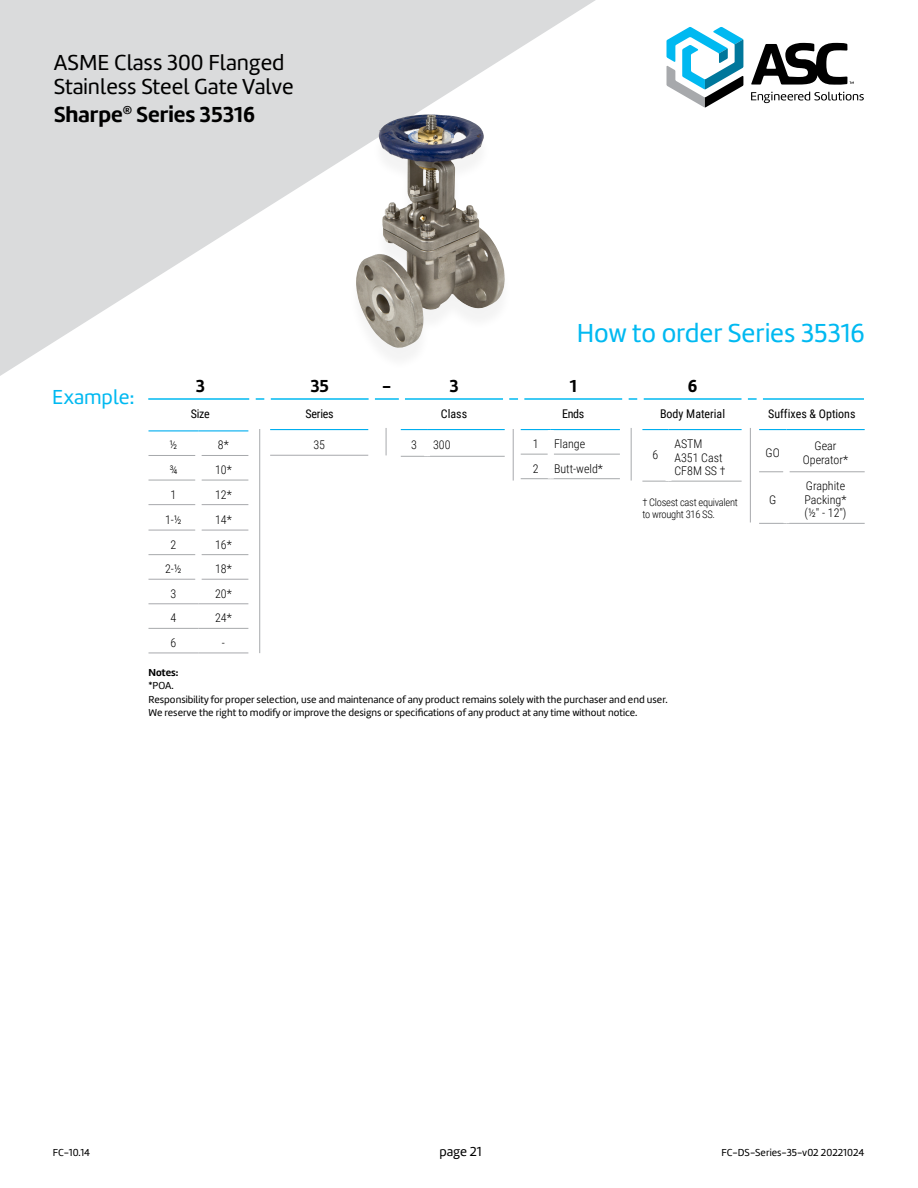
<style>
.page{position:relative;width:918px;height:1188px;background:#fff}
.page>*{position:absolute;margin:0;border:0;box-sizing:border-box;transform-origin:0 0}
.Figure_Descriptive{font:27px "Marine";color:#00b9f1}
.t1{font:22.5px/24px "Marine";color:#000}
.Figure_Descriptive-2{font:700 22.5px "Marine";color:#000}
.Figure_Descriptive-3{font:21px "Marine";color:#00b9f1}
.MS_Descriptive_-_Ins{font:700 18px "Marine";color:#000}
.Submittal_Code_Date{font:13.5px "Marine";color:#000}
.t2{font:300 12px/13.5px "Roboto Condensed";color:#000}
.t3{font:12px "Roboto Condensed";color:#000}
.Notes_Copy{font:10.5px/13.5px "Marine";color:#000}
.t4{font:300 10.5px/12px "Roboto Condensed";letter-spacing:-.025em;color:#000}
.Submittal_Code_Date-2{font:10.5px "Marine";color:#000}
.s1{font-weight:700}
</style>
<div class="page">
<svg style="left:751px;top:43px;width:113px;height:60px"></svg>
<svg style="left:667px;top:27px;width:76px;height:80px"></svg>
<svg style="left:0;top:0;width:596px;height:376px;fill:#dadbdc"></svg>
<div style="left:348px;top:121px;width:165px;height:250px;background:#fff"></div>
<img style="left:356px;top:114px;width:149px;height:234px">
<svg style="left:401px;top:456px;width:26px;height:1px"></svg>
<hr style="left:427px;top:456px;width:78px;height:1px;background:#a7a9ac">
<svg style="left:401px;top:429px;width:26px;height:1px"></svg>
<hr style="left:427px;top:429px;width:78px;height:1px;background:#00aeef">
<svg style="left:521px;top:430px;width:99px;height:25px"></svg>
<hr style="left:521px;top:478px;width:30px;height:1px;background:#a7a9ac">
<hr style="left:521px;top:429px;width:30px;height:1px;background:#00aeef">
<hr style="left:551px;top:429px;width:69px;height:1px;background:#00aeef">
<hr style="left:554px;top:454px;width:66px;height:1px;background:#a7a9ac">
<hr style="left:551px;top:478px;width:69px;height:1px;background:#a7a9ac">
<div style="left:548px;top:430px;width:6px;height:24px;background:#fff"></div>
<div style="left:548px;top:454px;width:6px;height:25px;background:#fff"></div>
<hr style="left:270px;top:455px;width:98px;height:1px;background:#a7a9ac">
<hr style="left:270px;top:429px;width:98px;height:1px;background:#00aeef">
<hr style="left:259px;top:429px;width:1px;height:224px;background:#a7a9ac">
<svg style="left:386px;top:428px;width:1px;height:27px"></svg>
<hr style="left:631px;top:428px;width:1px;height:53px;background:#a7a9ac">
<hr style="left:513px;top:429px;width:1px;height:52px;background:#a7a9ac">
<svg style="left:642px;top:481px;width:27px;height:1px"></svg>
<hr style="left:669px;top:481px;width:73px;height:1px;background:#a7a9ac">
<svg style="left:642px;top:429px;width:27px;height:1px"></svg>
<hr style="left:669px;top:429px;width:73px;height:1px;background:#00aeef">
<hr style="left:750px;top:428px;width:1px;height:94px;background:#a7a9ac">
<svg style="left:759px;top:472px;width:24px;height:1px"></svg>
<hr style="left:789px;top:472px;width:76px;height:1px;background:#a7a9ac">
<svg style="left:759px;top:523px;width:27px;height:1px"></svg>
<hr style="left:786px;top:523px;width:79px;height:1px;background:#a7a9ac">
<svg style="left:759px;top:429px;width:27px;height:1px"></svg>
<hr style="left:786px;top:429px;width:79px;height:1px;background:#00aeef">
<hr style="left:148px;top:455px;width:47px;height:1px;background:#a7a9ac">
<hr style="left:201px;top:455px;width:47px;height:1px;background:#a7a9ac">
<hr style="left:148px;top:480px;width:47px;height:1px;background:#a7a9ac">
<hr style="left:201px;top:480px;width:47px;height:1px;background:#a7a9ac">
<hr style="left:148px;top:504px;width:47px;height:1px;background:#a7a9ac">
<hr style="left:201px;top:504px;width:47px;height:1px;background:#a7a9ac">
<hr style="left:148px;top:530px;width:47px;height:1px;background:#a7a9ac">
<hr style="left:201px;top:530px;width:47px;height:1px;background:#a7a9ac">
<hr style="left:148px;top:554px;width:47px;height:1px;background:#a7a9ac">
<hr style="left:201px;top:554px;width:47px;height:1px;background:#a7a9ac">
<hr style="left:148px;top:579px;width:47px;height:1px;background:#a7a9ac">
<hr style="left:201px;top:579px;width:47px;height:1px;background:#a7a9ac">
<hr style="left:148px;top:604px;width:50px;height:1px;background:#a7a9ac">
<hr style="left:198px;top:604px;width:50px;height:1px;background:#a7a9ac">
<hr style="left:148px;top:628px;width:50px;height:1px;background:#a7a9ac">
<hr style="left:198px;top:628px;width:50px;height:1px;background:#a7a9ac">
<hr style="left:148px;top:653px;width:50px;height:1px;background:#a7a9ac">
<hr style="left:198px;top:653px;width:50px;height:1px;background:#a7a9ac">
<hr style="left:148px;top:430px;width:50px;height:1px;background:#00aeef">
<hr style="left:198px;top:430px;width:50px;height:1px;background:#00aeef">
<hr style="left:148px;top:398px;width:101px;height:2px;background:#00b9f1">
<svg style="left:255px;top:398px;width:10px;height:2px"></svg>
<hr style="left:271px;top:398px;width:98px;height:2px;background:#00b9f1">
<hr style="left:375px;top:398px;width:24px;height:2px;background:#00b9f1">
<hr style="left:405px;top:398px;width:98px;height:2px;background:#00b9f1">
<svg style="left:509px;top:398px;width:9px;height:2px"></svg>
<hr style="left:524px;top:398px;width:98px;height:2px;background:#00b9f1">
<svg style="left:628px;top:398px;width:9px;height:2px"></svg>
<hr style="left:643px;top:398px;width:99px;height:2px;background:#00b9f1">
<svg style="left:748px;top:398px;width:9px;height:2px"></svg>
<hr style="left:763px;top:398px;width:101px;height:2px;background:#00b9f1">
<div style="left:249px;top:372px;width:6px;height:27px;background:#fff"></div>
<div style="left:265px;top:372px;width:6px;height:27px;background:#fff"></div>
<div style="left:369px;top:372px;width:6px;height:27px;background:#fff"></div>
<div style="left:399px;top:372px;width:6px;height:27px;background:#fff"></div>
<div style="left:503px;top:372px;width:6px;height:27px;background:#fff"></div>
<div style="left:518px;top:372px;width:6px;height:27px;background:#fff"></div>
<p class="t1" style="left:54px;top:51px;width:241px">ASME Class 300 Flanged<br>Stainless Steel Gate Valve</p>
<p class="Figure_Descriptive-2" style="left:54px;top:100px;width:202px">Sharpe<sup>®</sup> Series 35316</p>
<p class="Figure_Descriptive" style="left:577px;top:316px;width:289px">How to order Series 35316</p>
<p class="Figure_Descriptive-3" style="left:52px;top:384px;width:84px">Example:</p>
<p class="MS_Descriptive_-_Ins" style="left:196px;top:374px;width:11px">3</p>
<p class="MS_Descriptive_-_Ins" style="left:310px;top:374px;width:20px">35</p>
<p class="MS_Descriptive_-_Ins" style="left:382px;top:374px;width:11px">-</p>
<p class="MS_Descriptive_-_Ins" style="left:449px;top:374px;width:11px">3</p>
<p class="MS_Descriptive_-_Ins" style="left:570px;top:374px;width:9px">1</p>
<p class="MS_Descriptive_-_Ins" style="left:688px;top:374px;width:11px">6</p>
<p class="t3" style="left:191px;top:405px;width:21px">Size</p>
<p class="t3" style="left:306px;top:405px;width:30px">Series</p>
<p class="t3" style="left:441px;top:405px;width:28px">Class</p>
<p class="t3" style="left:562px;top:405px;width:24px">Ends</p>
<p class="t3" style="left:660px;top:405px;width:67px">Body Material</p>
<p class="t3" style="left:768px;top:405px;width:89px">Suffixes &amp; Options</p>
<p class="t2" style="left:170px;top:438px;width:9px">½</p>
<p class="t2" style="left:218px;top:438px;width:12px">8*</p>
<p class="t2" style="left:169px;top:463px;width:10px">¾</p>
<p class="t2" style="left:215px;top:463px;width:18px">10*</p>
<p class="t2" style="left:171px;top:487px;width:7px">1</p>
<p class="t2" style="left:215px;top:487px;width:18px">12*</p>
<p class="t2" style="left:165px;top:512px;width:18px">1-½</p>
<p class="t2" style="left:215px;top:512px;width:18px">14*</p>
<p class="t2" style="left:171px;top:537px;width:7px">2</p>
<p class="t2" style="left:215px;top:537px;width:18px">16*</p>
<p class="t2" style="left:165px;top:562px;width:18px">2-½</p>
<p class="t2" style="left:215px;top:562px;width:18px">18*</p>
<p class="t2" style="left:171px;top:586px;width:7px">3</p>
<p class="t2" style="left:215px;top:586px;width:18px">20*</p>
<p class="t2" style="left:171px;top:611px;width:7px">4</p>
<p class="t2" style="left:215px;top:611px;width:18px">24*</p>
<p class="t2" style="left:171px;top:635px;width:7px">6</p>
<p class="t2" style="left:222px;top:635px;width:5px">-</p>
<p class="t2" style="left:313px;top:437px;width:13px">35</p>
<p class="t2" style="left:411px;top:438px;width:7px">3</p>
<p class="t2" style="left:433px;top:438px;width:19px">300</p>
<p class="t2" style="left:533px;top:437px;width:7px">1</p>
<p class="t2" style="left:554px;top:437px;width:33px">Flange</p>
<p class="t2" style="left:533px;top:461px;width:7px">2</p>
<p class="t2" style="left:554px;top:461px;width:51px">Butt-weld*</p>
<p class="t2" style="left:653px;top:447px;width:7px">6</p>
<p class="t2" style="left:675px;top:437px;width:53px">ASTM<br>A351 Cast<br>CF8M SS †</p>
<p class="t2" style="left:766px;top:445px;width:16px">GO</p>
<p class="t2" style="left:803px;top:439px;width:47px;text-align:center">Gear<br>Operator*</p>
<p class="t2" style="left:769px;top:492px;width:9px">G</p>
<p class="t2" style="left:805px;top:479px;width:43px;text-align:justify">Graphite Packing* (½" - 12")</p>
<p class="t4" style="left:642px;top:496px;width:97px">† Closest cast equivalent to wrought 316 SS.</p>
<p class="Notes_Copy" style="left:148px;top:665px;width:521px"><span class="s1">Notes:<br></span>*POA.<br>Responsibility for proper selection, use and maintenance of any product remains solely with the purchaser and end user.<br>We reserve the right to modify or improve the designs or specifications of any product at any time without notice.</p>
<p class="Submittal_Code_Date-2" style="left:53px;top:1146px;width:39px">FC-10.14</p>
<p class="Submittal_Code_Date" style="left:439px;top:1143px;width:44px">page 21</p>
<p class="Submittal_Code_Date-2" style="left:721px;top:1146px;width:144px">FC-DS-Series-35-v02 20221024</p>
</div>
